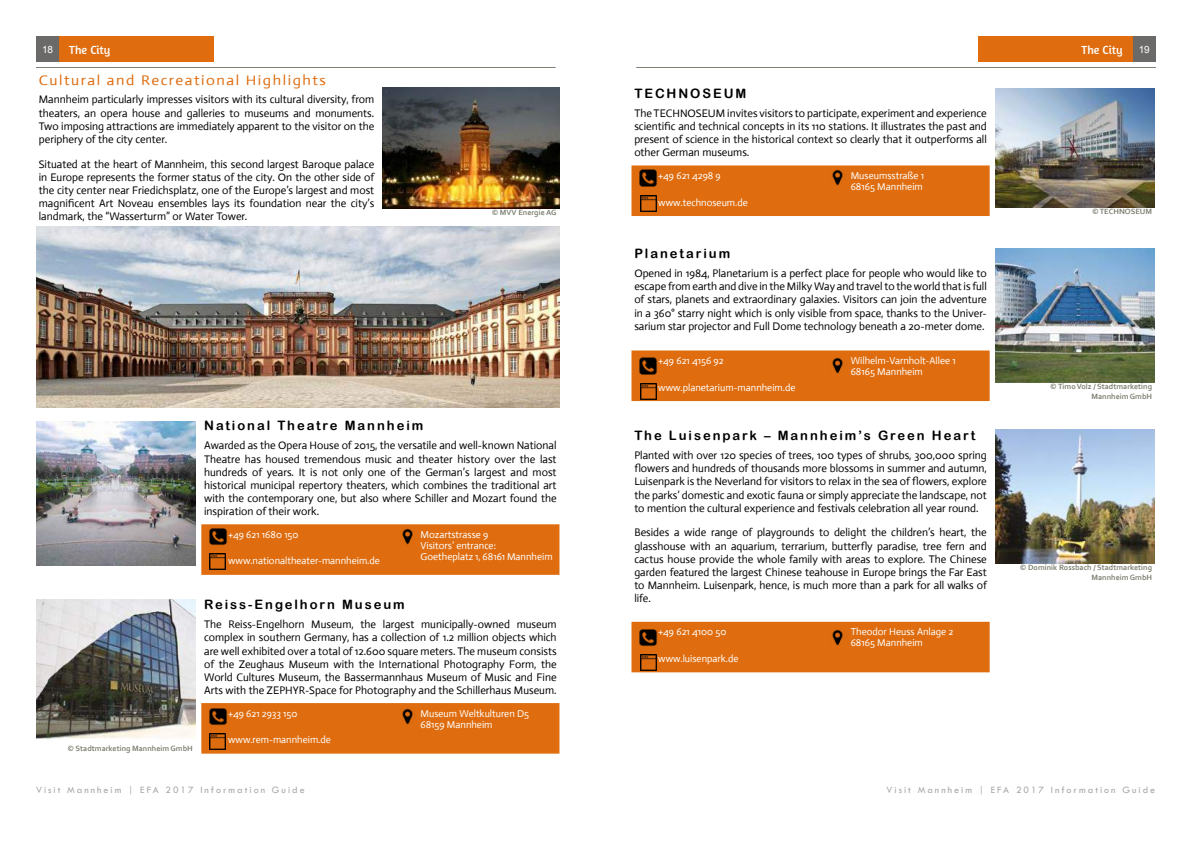
<style>
.page{position:relative;width:1191px;height:842px;background:#fff}
.page>*{position:absolute;margin:0;border:0;box-sizing:border-box;transform-origin:0 0}
.t1{font:14px "Actor";letter-spacing:.1em;color:#df6d10;scale:1.1 1}
.t2{font:13px "Arial Rounded MT Bold";letter-spacing:.15em;color:#000}
.t3{font:12px "Amaranth";color:#fff}
.t4{font:11px/13.2px "Actor";color:#000;text-align:justify}
.t5{font:10px/11px "Actor";color:#fff}
.t6{font:10px "Tw Cen";letter-spacing:.2em;color:#a6a7a7}
.t7{font:10px "Arial";color:#fff}
.t8{font:700 8px/9.6px "Corbel";color:#7e7f71;text-align:right}
</style>
<div class="page">
<div style="left:1132px;top:36px;width:23px;height:25px;background:#6c6a68"></div>
<div style="left:36px;top:36px;width:23px;height:25px;background:#6c6a68"></div>
<div style="left:978px;top:36px;width:154px;height:25px;background:#df6d0f"></div>
<div style="left:59px;top:36px;width:154px;height:25px;background:#df6d10"></div>
<hr style="left:636px;top:67px;width:519px;height:1px;background:#7e7f71">
<hr style="left:36px;top:67px;width:519px;height:1px;background:#7e7f71">
<img style="left:36px;top:227px;width:523px;height:181px">
<img style="left:383px;top:88px;width:176px;height:120px">
<div style="left:201px;top:524px;width:358px;height:51px;background:#df6d0f"></div>
<img style="left:208px;top:527px;width:19px;height:18px">
<img style="left:210px;top:554px;width:16px;height:16px">
<img style="left:399px;top:528px;width:16px;height:16px">
<div style="left:201px;top:703px;width:358px;height:51px;background:#df6d0f"></div>
<img style="left:208px;top:707px;width:19px;height:18px">
<img style="left:210px;top:734px;width:16px;height:16px">
<img style="left:399px;top:708px;width:16px;height:16px">
<img style="left:36px;top:600px;width:160px;height:139px">
<img style="left:995px;top:88px;width:160px;height:119px">
<div style="left:631px;top:165px;width:358px;height:51px;background:#df6d0f"></div>
<img style="left:639px;top:169px;width:18px;height:18px">
<img style="left:640px;top:196px;width:16px;height:16px">
<img style="left:829px;top:170px;width:16px;height:16px">
<div style="left:631px;top:350px;width:358px;height:51px;background:#df6d0f"></div>
<img style="left:639px;top:357px;width:18px;height:18px">
<img style="left:640px;top:383px;width:16px;height:16px">
<img style="left:829px;top:358px;width:16px;height:16px">
<img style="left:995px;top:249px;width:160px;height:133px">
<div style="left:631px;top:622px;width:358px;height:50px;background:#df6d0f"></div>
<img style="left:639px;top:628px;width:18px;height:18px">
<img style="left:640px;top:654px;width:16px;height:17px">
<img style="left:829px;top:629px;width:16px;height:16px">
<img style="left:995px;top:430px;width:159px;height:133px">
<img style="left:36px;top:421px;width:160px;height:144px">
<p class="t7" style="left:42px;top:43px;width:13px">18</p>
<p class="t3" style="left:69px;top:43px;width:43px">The City</p>
<p class="t3" style="left:1081px;top:43px;width:43px">The City</p>
<p class="t7" style="left:1138px;top:43px;width:13px">19</p>
<p class="t1" style="left:39px;top:71px;width:263px">Cultural and Recreational Highlights</p>
<p class="t4" style="left:39px;top:93px;width:337px">Mannheim particularly impresses visitors with its cultural diversity, from theaters, an opera house and galleries to museums and monuments.<br>Two imposing attractions are immediately apparent to the visitor on the periphery of the city center.</p>
<p class="t4" style="left:39px;top:157px;width:337px">Situated at the heart of Mannheim, this second largest Baroque palace in Europe represents the former status of the city. On the other side of the city center near Friedichsplatz, one of the Europe’s largest and most magnificent Art Noveau ensembles lays its foundation near the city’s landmark, the “Wasserturm” or Water Tower.</p>
<p class="t8" style="left:492px;top:208px;width:66px">© MVV Energie AG</p>
<p class="t8" style="left:68px;top:743px;width:127px">© Stadtmarketing Mannheim GmbH</p>
<p class="t2" style="left:204px;top:418px;width:221px">National Theatre Mannheim</p>
<p class="t4" style="left:204px;top:439px;width:354px">Awarded as the Opera House of 2015, the versatile and well-known National Theatre has housed tremendous music and theater history over the last hundreds of years. It is not only one of the German’s largest and most historical municipal repertory theaters, which combines the traditional art with the contemporary one, but also where Schiller and Mozart found the inspiration of their work.</p>
<p class="t5" style="left:228px;top:529px;width:72px">+49 621 1680 150</p>
<p class="t5" style="left:420px;top:529px;width:134px">Mozartstrasse 9<br>Visitors’ entrance:<br>Goetheplatz 1, 68161 Mannheim</p>
<p class="t5" style="left:228px;top:556px;width:153px">www.nationaltheater-mannheim.de</p>
<p class="t2" style="left:204px;top:597px;width:202px">Reiss-Engelhorn Museum</p>
<p class="t4" style="left:204px;top:618px;width:354px">The Reiss-Engelhorn Museum, the largest municipally-owned museum complex in southern Germany, has a collection of 1.2 million objects which are well exhibited over a total of 12.600 square meters. The museum consists of the Zeughaus Museum with the International Photography Form, the World Cultures Museum, the Bassermannhaus Museum of Music and Fine Arts with the ZEPHYR-Space for Photography and the Schillerhaus Museum.</p>
<p class="t5" style="left:228px;top:708px;width:71px">+49 621 2933 150</p>
<p class="t5" style="left:420px;top:708px;width:110px">Museum Weltkulturen D5<br>68159 Mannheim</p>
<p class="t5" style="left:228px;top:734px;width:104px">www.rem-mannheim.de</p>
<p class="t2" style="left:634px;top:86px;width:114px">TECHNOSEUM</p>
<p class="t4" style="left:634px;top:106px;width:354px">The TECHNOSEUM invites visitors to participate, experiment and experience scientific and technical concepts in its 110 stations. It illustrates the past and present of science in the historical context so clearly that it outperforms all other German museums.</p>
<p class="t5" style="left:658px;top:170px;width:64px">+49 621 4298 9</p>
<p class="t5" style="left:850px;top:170px;width:75px">Museumsstraße 1<br>68165 Mannheim</p>
<p class="t5" style="left:658px;top:197px;width:91px">www.technoseum.de</p>
<p class="t8" style="left:1092px;top:207px;width:62px">© TECHNOSEUM</p>
<p class="t2" style="left:634px;top:246px;width:97px">Planetarium</p>
<p class="t4" style="left:634px;top:267px;width:354px">Opened in 1984, Planetarium is a perfect place for people who would like to escape from earth and dive in the Milky Way and travel to the world that is full of stars, planets and extraordinary galaxies. Visitors can join the adventure in a 360° starry night which is only visible from space, thanks to the Univer&shy;sarium star projector and Full Dome technology beneath a 20-meter dome.</p>
<p class="t5" style="left:658px;top:355px;width:67px">+49 621 4156 92</p>
<p class="t5" style="left:850px;top:355px;width:107px">Wilhelm-Varnholt-Allee 1<br>68165 Mannheim</p>
<p class="t5" style="left:658px;top:382px;width:139px">www.planetarium-mannheim.de</p>
<p class="t8" style="left:1050px;top:382px;width:103px">© Timo Volz / Stadtmarketing<br>Mannheim GmbH</p>
<p class="t2" style="left:634px;top:428px;width:343px">The Luisenpark – Mannheim’s Green Heart</p>
<p class="t4" style="left:634px;top:449px;width:354px">Planted with over 120 species of trees, 100 types of shrubs, 300,000 spring flowers and hundreds of thousands more blossoms in summer and autumn, Luisenpark is the Neverland for visitors to relax in the sea of flowers, explore the parks’ domestic and exotic fauna or simply appreciate the landscape, not to mention the cultural experience and festivals celebration all year round.</p>
<p class="t4" style="left:634px;top:526px;width:354px">Besides a wide range of playgrounds to delight the children’s heart, the glasshouse with an aquarium, terrarium, butterfly paradise, tree fern and cactus house provide the whole family with areas to explore. The Chinese garden featured the largest Chinese teahouse in Europe brings the Far East to Mannheim. Luisenpark, hence, is much more than a park for all walks of life.</p>
<p class="t5" style="left:658px;top:626px;width:70px">+49 621 4100 50</p>
<p class="t5" style="left:850px;top:626px;width:104px">Theodor Heuss Anlage 2<br>68165 Mannheim</p>
<p class="t5" style="left:658px;top:653px;width:82px">www.luisenpark.de</p>
<p class="t8" style="left:1019px;top:563px;width:134px">© Dominik Rossbach / Stadtmarketing<br>Mannheim GmbH</p>
<p class="t6" style="left:36px;top:783px;width:270px">Visit Mannheim | EFA 2017 Information Guide</p>
<p class="t6" style="left:886px;top:783px;width:270px">Visit Mannheim | EFA 2017 Information Guide</p>
</div>
